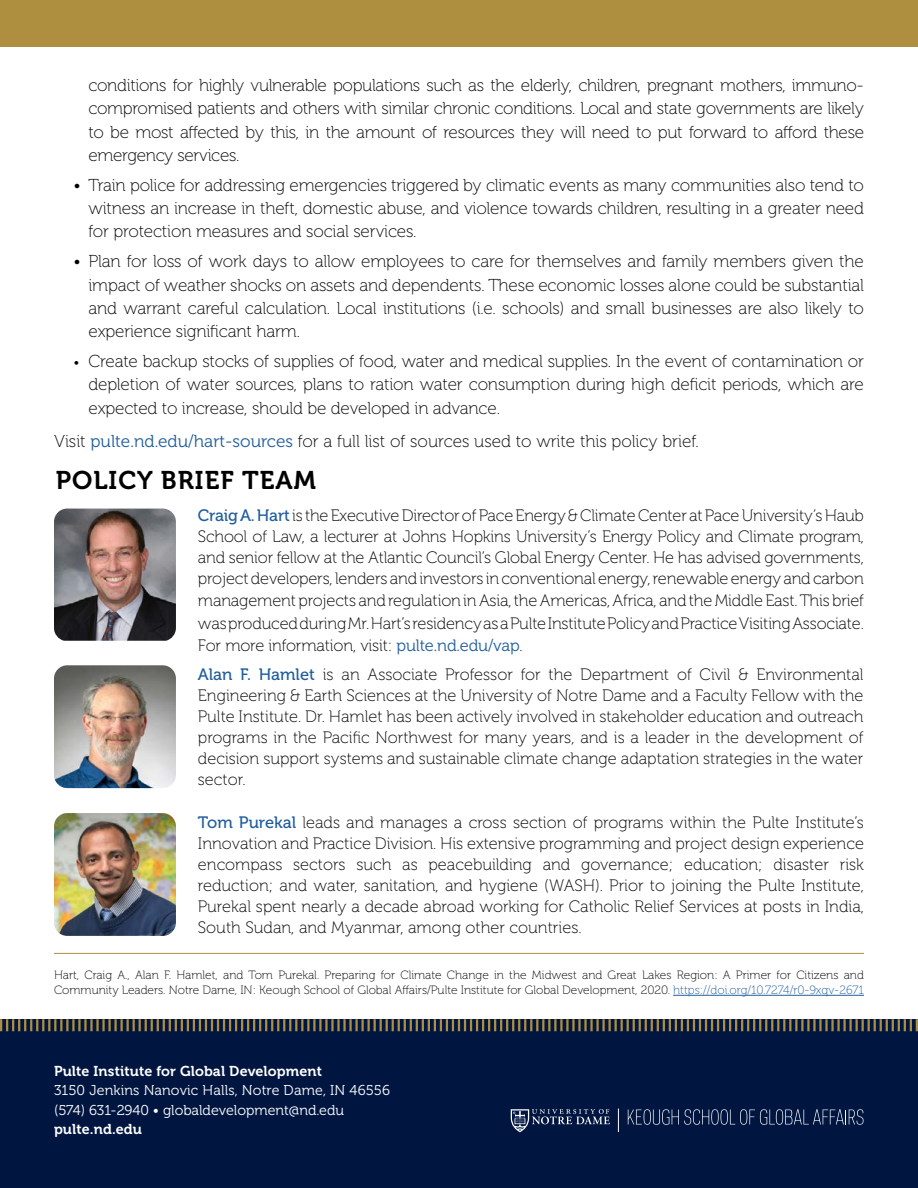
<style>
.page{position:relative;width:918px;height:1188px;background:#fff}
.page>*{position:absolute;margin:0;border:0;box-sizing:border-box;transform-origin:0 0}
.t1{font:25.5px "Museo 700";letter-spacing:.04em;color:#000}
.t2{font:17.25px/23.2px "Museo 100";letter-spacing:-.01em;color:#000;text-align:justify}
.t3{font:16.5px/21px "Museo 100";letter-spacing:-.01em;color:#000;text-align:justify}
.t4{font:14.25px/19.5px "Museo 300";color:#fff}
.t5{font:14.25px "Museo 700";letter-spacing:.01em;color:#fff}
.t6{font:12px/15px "Museo 100";color:#000}
.s1{font-size:14.25px}
.s2{font-family:"Museo 300";color:#215e9e}
.s3{font-family:"Museo 500";color:#215e9e}
.s4{color:#215e9e}
</style>
<div class="page">
<div style="left:0;top:0;width:918px;height:46px;background:#ae8f3f"></div>
<div style="left:0;top:1019px;width:918px;height:169px;background:#001641"></div>
<svg style="left:511px;top:1109px;width:99px;height:23px"></svg>
<svg style="left:618px;top:1109px;width:1px;height:23px"></svg>
<svg style="left:628px;top:1109px;width:236px;height:16px"></svg>
<svg style="left:0;top:1019px;width:918px;height:12px"></svg>
<img style="left:54px;top:509px;width:122px;height:132px">
<img style="left:54px;top:665px;width:122px;height:123px">
<img style="left:54px;top:813px;width:122px;height:123px">
<hr style="left:673px;top:995px;width:191px;height:1px;background:#215e9e">
<hr style="left:54px;top:953px;width:810px;height:1px;background:#ae8f3f">
<p class="t2" style="left:88px;top:74px;width:777px">conditions for highly vulnerable populations such as the elderly, children, pregnant mothers, immuno&shy;compromised patients and others with similar chronic conditions. Local and state governments are likely to be most affected by this, in the amount of resources they will need to put forward to afford these emergency services.</p>
<p class="t2" style="left:88px;top:174px;width:777px;text-indent:-15px">• Train police for addressing emergencies triggered by climatic events as many communities also tend to witness an increase in theft, domestic abuse, and violence towards children, resulting in a greater need for protection measures and social services.</p>
<p class="t2" style="left:88px;top:250px;width:777px;text-indent:-15px">• Plan for loss of work days to allow employees to care for themselves and family members given the impact of weather shocks on assets and dependents. These economic losses alone could be substantial and warrant careful calculation. Local institutions (i.e. schools) and small businesses are also likely to experience significant harm.</p>
<p class="t2" style="left:88px;top:350px;width:777px;text-indent:-15px"><span class="s1">•</span> Create backup stocks of supplies of food, water and medical supplies. In the event of contamination or depletion of water sources, plans to ration water consumption during high deficit periods, which are expected to increase, should be developed in advance.</p>
<p class="t2" style="left:54px;top:429px;width:646px">Visit <span class="s2">pulte.nd.edu/hart-sources</span> for a full list of sources used to write this policy brief.</p>
<h1 class="t1" style="left:56px;top:466px;width:262px">POLICY BRIEF TEAM</h1>
<p class="t3" style="left:198px;top:505px;width:668px"><span class="s3">Craig A. Hart</span> is the Executive Director of Pace Energy &amp; Climate Center at Pace University’s Haub School of Law, a lecturer at Johns Hopkins University’s Energy Policy and Climate program, and senior fellow at the Atlantic Council’s Global Energy Center. He has advised governments, project developers, lenders and investors in conventional energy, renewable energy and carbon</p>
<p class="t3" style="left:198px;top:590px;width:668px;line-height:22.5px">management projects and regulation in Asia, the Americas, Africa, and the Middle East. This brief was produced during Mr. Hart’s residency as a Pulte Institute Policy and Practice Visiting Associate.<br>For more information, visit: <span class="s2">pulte.nd.edu/vap</span>.</p>
<p class="t3" style="left:198px;top:665px;width:667px"><span class="s3">Alan F. Hamlet</span> is an Associate Professor for the Department of Civil &amp; Environmental Engineering &amp; Earth Sciences at the University of Notre Dame and a Faculty Fellow with the Pulte Institute. Dr. Hamlet has been actively involved in stakeholder education and outreach programs in the Pacific Northwest for many years, and is a leader in the development of decision support systems and sustainable climate change adaptation strategies in the water sector.</p>
<p class="t3" style="left:198px;top:812px;width:668px"><span class="s3">Tom Purekal</span> leads and manages a cross section of programs within the Pulte Institute’s Innovation and Practice Division. His extensive programming and project design experience encompass sectors such as peacebuilding and governance; education; disaster risk reduction; and water, sanitation, and hygiene (WASH). Prior to joining the Pulte Institute, Purekal spent nearly a decade abroad working for Catholic Relief Services at posts in India, South Sudan, and Myanmar, among other countries.</p>
<p class="t6" style="left:54px;top:968px;width:812px">Hart, Craig A., Alan F. Hamlet, and Tom Purekal. Preparing for Climate Change in the Midwest and Great Lakes Region: A Primer for Citizens and<br>Community Leaders. Notre Dame, IN: Keough School of Global Affairs/Pulte Institute for Global Development, 2020. <span class="s4">https://doi.org/10.7274/r0-9xqv-2671</span></p>
<p class="t5" style="left:54px;top:1063px;width:270px">Pulte Institute for Global Development</p>
<p class="t4" style="left:54px;top:1081px;width:338px">3150 Jenkins Nanovic Halls, Notre Dame, IN 46556 (574) 631-2940 • globaldevelopment@nd.edu</p>
<p class="t5" style="left:54px;top:1122px;width:90px">pulte.nd.edu</p>
</div>
